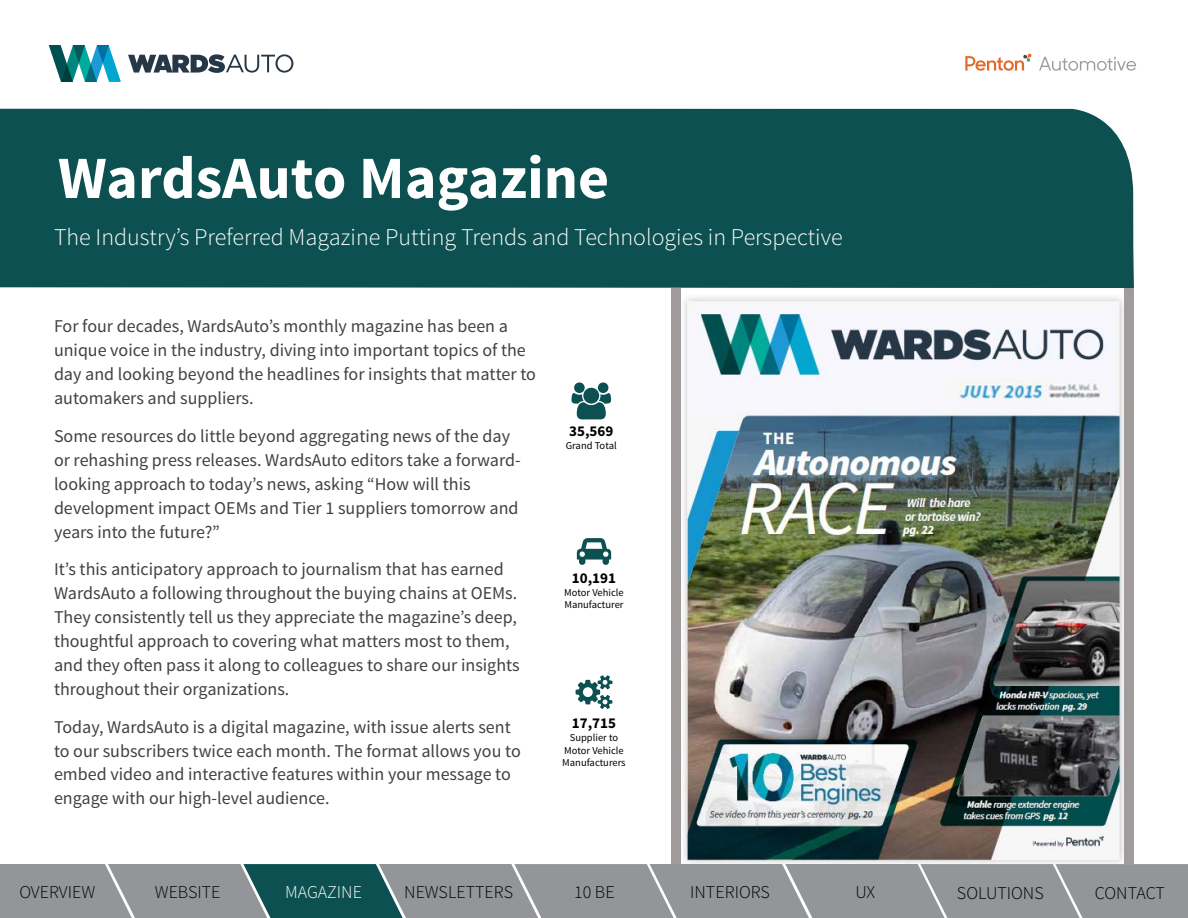
<style>
.page{position:relative;width:1188px;height:918px;background:#fff}
.page>*{position:absolute;margin:0;border:0;box-sizing:border-box;transform-origin:0 0}
.t1{font:700 60px "Source Sans Pro";color:#fff}
.t2{font:300 24px "Source Sans Pro";color:#fff}
.t3{font:18px/24px "Source Sans Pro";color:#414042}
.t4{font:300 18px "Source Sans Pro";color:#000}
.t5{font:300 18px "Source Sans Pro";color:#000101}
.t6{font:300 18px "Source Sans Pro";color:#fff}
.t7{font:700 15px "Source Sans Pro";color:#000101}
.t8{font:700 15px "Source Sans Pro";color:#000}
.t9{font:10.5px/12.6px "Source Sans Pro";color:#000101}
</style>
<div class="page">
<svg style="left:128px;top:54px;width:165px;height:19px"></svg>
<svg style="left:49px;top:45px;width:72px;height:37px"></svg>
<svg style="left:965px;top:54px;width:66px;height:17px"></svg>
<svg style="left:1039px;top:57px;width:97px;height:14px"></svg>
<div style="left:671px;top:288px;width:463px;height:576px;background:#a09c9b"></div>
<div style="left:0;top:109px;width:1134px;height:179px;background:#0c5051"></div>
<svg style="left:571px;top:382px;width:40px;height:37px"></svg>
<svg style="left:577px;top:538px;width:34px;height:27px"></svg>
<svg style="left:576px;top:675px;width:36px;height:34px"></svg>
<img style="left:681px;top:288px;width:443px;height:576px">
<svg style="left:0;top:864px;width:1188px;height:54px"></svg>
<h1 class="t1" style="left:58px;top:140px;width:553px">WardsAuto Magazine</h1>
<h2 class="t2" style="left:54px;top:222px;width:790px">The Industry’s Preferred Magazine Putting Trends and Technologies in Perspective</h2>
<p class="t3" style="left:54px;top:314px;width:484px">For four decades, WardsAuto’s monthly magazine has been a unique voice in the industry, diving into important topics of the day and looking beyond the headlines for insights that matter to automakers and suppliers.</p>
<p class="t3" style="left:54px;top:424px;width:468px">Some resources do little beyond aggregating news of the day or rehashing press releases. WardsAuto editors take a forward&shy;looking approach to today’s news, asking “How will this development impact OEMs and Tier 1 suppliers tomorrow and years into the future?”</p>
<p class="t3" style="left:54px;top:557px;width:467px">It’s this anticipatory approach to journalism that has earned WardsAuto a following throughout the buying chains at OEMs.<br>They consistently tell us they appreciate the magazine’s deep, thoughtful approach to covering what matters most to them, and they often pass it along to colleagues to share our insights throughout their organizations.</p>
<p class="t3" style="left:54px;top:715px;width:468px">Today, WardsAuto is a digital magazine, with issue alerts sent to our subscribers twice each month. The format allows you to embed video and interactive features within your message to engage with our high-level audience.</p>
<p class="t8" style="left:569px;top:422px;width:46px">35,569</p>
<p class="t9" style="left:566px;top:439px;width:52px">Grand Total</p>
<p class="t7" style="left:572px;top:568px;width:46px">10,191</p>
<p class="t9" style="left:564px;top:586px;width:61px">Motor Vehicle<br>Manufacturer</p>
<p class="t7" style="left:572px;top:714px;width:46px">17,715</p>
<p class="t9" style="left:562px;top:731px;width:65px;text-align:center">Supplier to<br>Motor Vehicle<br>Manufacturers</p>
<p class="t5" style="left:19px;top:882px;width:77px">OVERVIEW</p>
<p class="t5" style="left:155px;top:882px;width:67px">WEBSITE</p>
<p class="t6" style="left:285px;top:882px;width:78px">MAGAZINE</p>
<p class="t4" style="left:404px;top:882px;width:110px">NEWSLETTERS</p>
<p class="t4" style="left:574px;top:881px;width:42px">10 BE</p>
<p class="t4" style="left:690px;top:882px;width:81px">INTERIORS</p>
<p class="t4" style="left:855px;top:881px;width:21px">UX</p>
<p class="t4" style="left:957px;top:882px;width:88px">SOLUTIONS</p>
<p class="t4" style="left:1095px;top:882px;width:72px">CONTACT</p>
</div>
